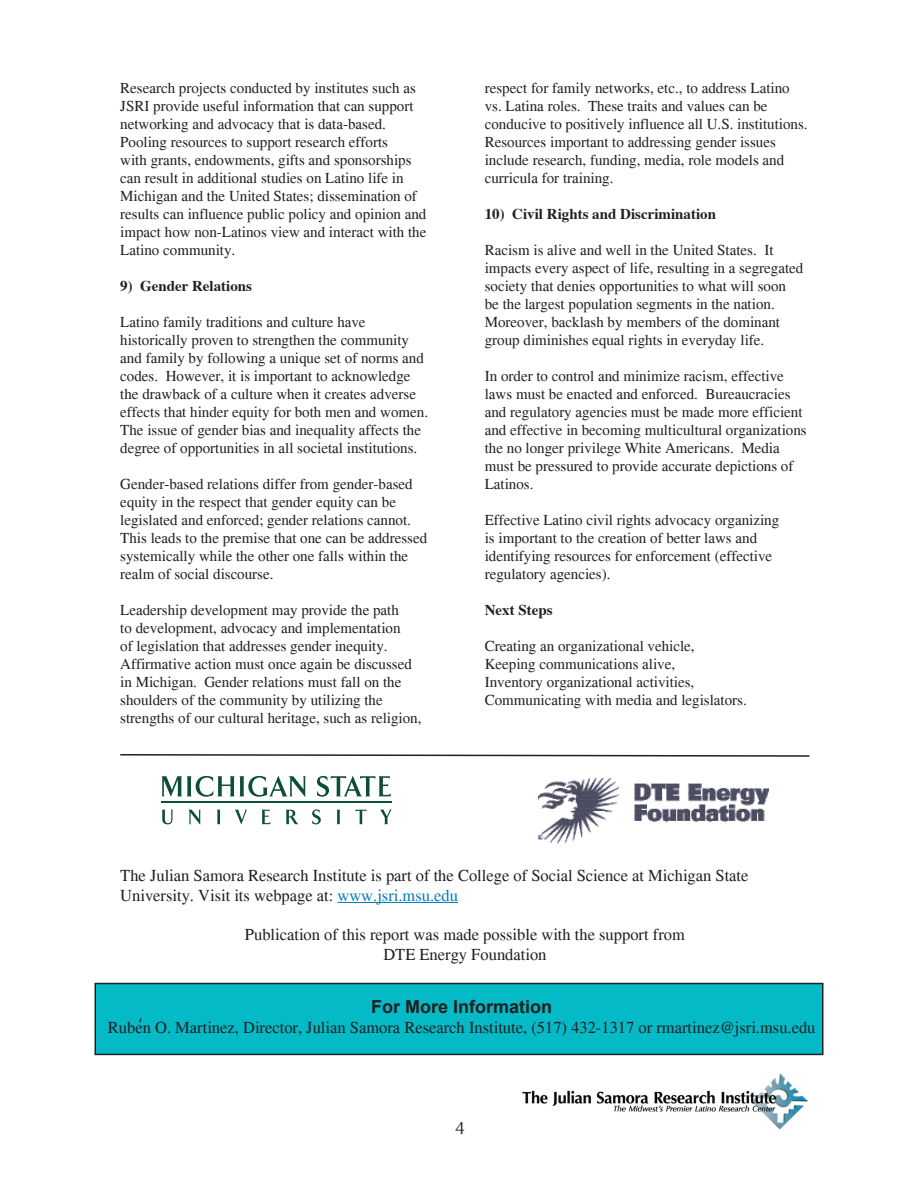
<style>
.page{position:relative;width:918px;height:1188px;background:#fff}
.page>*{position:absolute;margin:0;border:0;box-sizing:border-box;transform-origin:0 0}
.t1{font:700 18px "Arial";color:#231f20}
.t2{font:300 18px "Avenir";color:#231f20}
.t3{font:18px "Optima";color:#231f20}
.t4{font:16.5px/19.8px "Times";color:#231f20}
.t5{font:15px/18px "Times";color:#231f20}
.t6{font:700 15px "Times";color:#231f20}
.s1{color:#007fb8}
</style>
<div class="page">
<img style="left:522px;top:1073px;width:287px;height:57px">
<svg style="left:120px;top:754px;width:690px;height:3px"></svg>
<svg style="left:162px;top:810px;width:11px;height:14px"></svg>
<svg style="left:188px;top:810px;width:13px;height:15px"></svg>
<svg style="left:217px;top:810px;width:4px;height:14px"></svg>
<svg style="left:235px;top:810px;width:12px;height:15px"></svg>
<svg style="left:262px;top:810px;width:9px;height:14px"></svg>
<svg style="left:286px;top:810px;width:12px;height:14px"></svg>
<svg style="left:312px;top:809px;width:9px;height:15px"></svg>
<svg style="left:337px;top:810px;width:3px;height:14px"></svg>
<svg style="left:355px;top:810px;width:11px;height:14px"></svg>
<svg style="left:380px;top:810px;width:12px;height:14px"></svg>
<svg style="left:161px;top:776px;width:145px;height:21px"></svg>
<svg style="left:317px;top:776px;width:74px;height:21px"></svg>
<hr style="left:161px;top:802px;width:231px;height:1px;background:#0c4e37">
<img style="left:538px;top:779px;width:231px;height:64px">
<hr style="left:337px;top:902px;width:121px;height:1px;background:#007fb8">
<div style="left:95px;top:984px;width:728px;height:70px;background:#03bac6"></div>
<div style="left:94px;top:983px;width:730px;height:72px;border:2px solid #231f20"></div>
<p class="t5" style="left:120px;top:78px;width:308px">Research projects conducted by institutes such as JSRI provide useful information that can support networking and advocacy that is data-based.<br>Pooling resources to support research efforts<br>with grants, endowments, gifts and sponsorships can result in additional studies on Latino life in Michigan and the United States; dissemination of results can influence public policy and opinion and impact how non-Latinos view and interact with the Latino community.</p>
<p class="t6" style="left:120px;top:271px;width:133px">9) Gender Relations</p>
<p class="t5" style="left:120px;top:312px;width:309px">Latino family traditions and culture have historically proven to strengthen the community and family by following a unique set of norms and codes. However, it is important to acknowledge the drawback of a culture when it creates adverse effects that hinder equity for both men and women.<br>The issue of gender bias and inequality affects the degree of opportunities in all societal institutions.</p>
<p class="t5" style="left:120px;top:474px;width:309px">Gender-based relations differ from gender-based equity in the respect that gender equity can be legislated and enforced; gender relations cannot.<br>This leads to the premise that one can be addressed systemically while the other one falls within the realm of social discourse.</p>
<p class="t5" style="left:120px;top:600px;width:303px">Leadership development may provide the path<br>to development, advocacy and implementation<br>of legislation that addresses gender inequity.<br>Affirmative action must once again be discussed in Michigan. Gender relations must fall on the shoulders of the community by utilizing the strengths of our cultural heritage, such as religion,</p>
<p class="t5" style="left:485px;top:78px;width:324px">respect for family networks, etc., to address Latino vs. Latina roles. These traits and values can be conducive to positively influence all U.S. institutions.<br>Resources important to addressing gender issues include research, funding, media, role models and curricula for training.</p>
<p class="t6" style="left:485px;top:199px;width:233px">10) Civil Rights and Discrimination</p>
<p class="t5" style="left:485px;top:240px;width:320px">Racism is alive and well in the United States. It impacts every aspect of life, resulting in a segregated society that denies opportunities to what will soon be the largest population segments in the nation.<br>Moreover, backlash by members of the dominant group diminishes equal rights in everyday life.</p>
<p class="t5" style="left:485px;top:366px;width:324px">In order to control and minimize racism, effective laws must be enacted and enforced. Bureaucracies and regulatory agencies must be made more efficient and effective in becoming multicultural organizations the no longer privilege White Americans. Media must be pressured to provide accurate depictions of Latinos.</p>
<p class="t5" style="left:485px;top:510px;width:296px">Effective Latino civil rights advocacy organizing is important to the creation of better laws and identifying resources for enforcement (effective regulatory agencies).</p>
<p class="t6" style="left:485px;top:595px;width:69px">Next Steps</p>
<p class="t5" style="left:485px;top:636px;width:264px">Creating an organizational vehicle, Keeping communications alive,<br>Inventory organizational activities, Communicating with media and legislators.</p>
<p class="t4" style="left:120px;top:865px;width:630px">The Julian Samora Research Institute is part of the College of Social Science at Michigan State<br>University. Visit its webpage at: <span class="s1">www.jsri.msu.edu</span></p>
<p class="t4" style="left:245px;top:925px;width:441px;text-align:center">Publication of this report was made possible with the support from<br>DTE Energy Foundation</p>
<p class="t1" style="left:371px;top:995px;width:183px">For More Information</p>
<p class="t4" style="left:108px;top:1018px;width:709px">Ruben O. Martinez, Director, Julian Samora Research Institute, (517) 432-1317 or rmartinez@jsri.msu.edu</p>
<p class="t2" style="left:138px;top:1015px;width:6px">‘</p>
<p class="t3" style="left:455px;top:1118px;width:12px">4</p>
</div>
